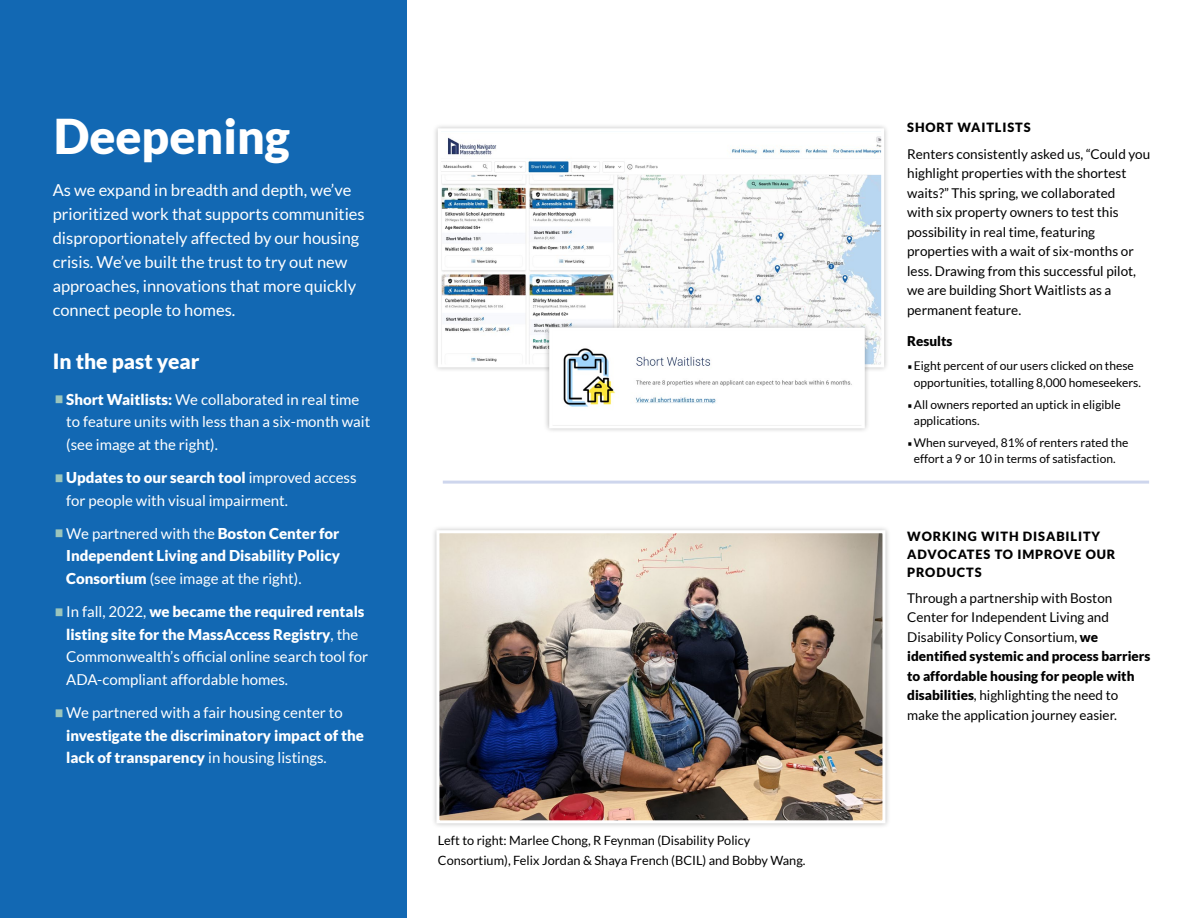
<style>
.page{position:relative;width:1188px;height:918px;background:#fff}
.page>*{position:absolute;margin:0;border:0;box-sizing:border-box;transform-origin:0 0}
.t1{font:900 48px "Lato";color:#fff}
.t2{font:900 21px "Lato";color:#fff}
.t3{font:16.5px/24px "Lato";color:#fff}
.t4{font:15px/22.5px "Lato";color:#fff}
.t5{font:900 15px/22.5px "Lato";color:#fff;text-align:justify}
.t6{font:13.5px/19.5px "Lato";color:#000}
.t7{font:900 13.5px "Lato";color:#000}
.t8{font:12.75px/19.5px "Lato";color:#000}
.t9{font:900 12.75px/18px "Lato";letter-spacing:.07em;color:#000}
.t10{font:12px/16.5px "Lato";color:#000;text-align:center}
.s1{font-family:"Titillium Web";font-size:27px;color:#9bc5bc}
.s2{font-weight:900}
.s3{font-family:"Titillium Web";font-weight:400;font-size:27px;color:#9bc5bc}
.s4{font-weight:400}
.s5{font-family:"Titillium Web"}
</style>
<div class="page">
<div style="left:0;top:0;width:406px;height:918px;background:#1268b3"></div>
<div style="left:432px;top:123px;width:457px;height:250px;background:#f0f0f0"></div>
<img style="left:442px;top:132px;width:438px;height:231px">
<div style="left:438px;top:128px;width:446px;height:239px;border:3px solid #fff"></div>
<div style="left:431px;top:525px;width:460px;height:304px;background:#efefef"></div>
<img style="left:440px;top:534px;width:441px;height:285px">
<div style="left:436px;top:530px;width:449px;height:293px;border:3px solid #fff"></div>
<div style="left:544px;top:322px;width:326px;height:112px;background:#000;opacity:.27"></div>
<img style="left:553px;top:332px;width:308px;height:92px">
<div style="left:549px;top:328px;width:316px;height:100px;border:3px solid #fff"></div>
<hr style="left:443px;top:481px;width:706px;height:3px;background:#ced6ed">
<h1 class="t1" style="left:54px;top:108px;width:238px">Deepening</h1>
<p class="t3" style="left:53px;top:178px;width:314px">As we expand in breadth and depth, we’ve prioritized work that supports communities disproportionately affected by our housing crisis. We’ve built the trust to try out new approaches, innovations that more quickly connect people to homes.</p>
<h2 class="t2" style="left:53px;top:349px;width:148px">In the past year</h2>
<p class="t4" style="left:66px;top:388px;width:306px;text-indent:-14px"><span class="s1">•</span><span class="s2">Short Waitlists:</span> We collaborated in real time to feature units with less than a six-month wait (see image at the right).</p>
<p class="t4" style="left:66px;top:466px;width:292px;text-indent:-14px"><span class="s1">•</span><span class="s2">Updates to our search tool</span> improved access for people with visual impairment.</p>
<p class="t5" style="left:66px;top:522px;width:275px;text-indent:-14px"><span class="s3">•</span><span class="s4">We partnered with the</span> Boston Center for Independent Living and Disability Policy Consortium <span class="s4">(see image at the right).</span></p>
<p class="t4" style="left:66px;top:600px;width:303px;text-indent:-14px"><span class="s1">•</span>In fall, 2022, <span class="s2">we became the required rentals listing site for the MassAccess Registry</span>, the Commonwealth’s official online search tool for ADA-compliant affordable homes.</p>
<p class="t5" style="left:66px;top:701px;width:299px;text-align:left;text-indent:-14px"><span class="s3">•</span><span class="s4">We partnered with a fair housing center to </span>investigate the discriminatory impact of the lack of transparency <span class="s4">in housing listings.</span></p>
<p class="t8" style="left:438px;top:831px;width:369px">Left to right: Marlee Chong, R Feynman (Disability Policy<br>Consortium), Felix Jordan &amp; Shaya French (BCIL) and Bobby Wang.</p>
<p class="t9" style="left:907px;top:118px;width:125px">SHORT WAITLISTS</p>
<p class="t6" style="left:907px;top:144px;width:245px">Renters consistently asked us, “Could you highlight properties with the shortest waits?” This spring, we collaborated<br>with six property owners to test this possibility in real time, featuring properties with a wait of six-months or less. Drawing from this successful pilot, we are building Short Waitlists as a permanent feature.</p>
<p class="t7" style="left:907px;top:333px;width:47px">Results</p>
<p class="t10" style="left:907px;top:357px;width:235px"><span class="s5">•</span>Eight percent of our users clicked on these opportunities, totalling 8,000 homeseekers.</p>
<p class="t10" style="left:914px;top:396px;width:208px;text-align:left;text-indent:-7px"><span class="s5">•</span>All owners reported an uptick in eligible applications.</p>
<p class="t10" style="left:907px;top:434px;width:223px"><span class="s5">•</span>When surveyed, 81% of renters rated the effort a 9 or 10 in terms of satisfaction.</p>
<p class="t9" style="left:907px;top:527px;width:210px">WORKING WITH DISABILITY<br>ADVOCATES TO IMPROVE OUR<br>PRODUCTS</p>
<p class="t6" style="left:907px;top:588px;width:245px">Through a partnership with Boston Center for Independent Living and Disability Policy Consortium, <span class="s2">we identified systemic and process barriers to affordable housing for people with disabilities</span>, highlighting the need to make the application journey easier.</p>
</div>
